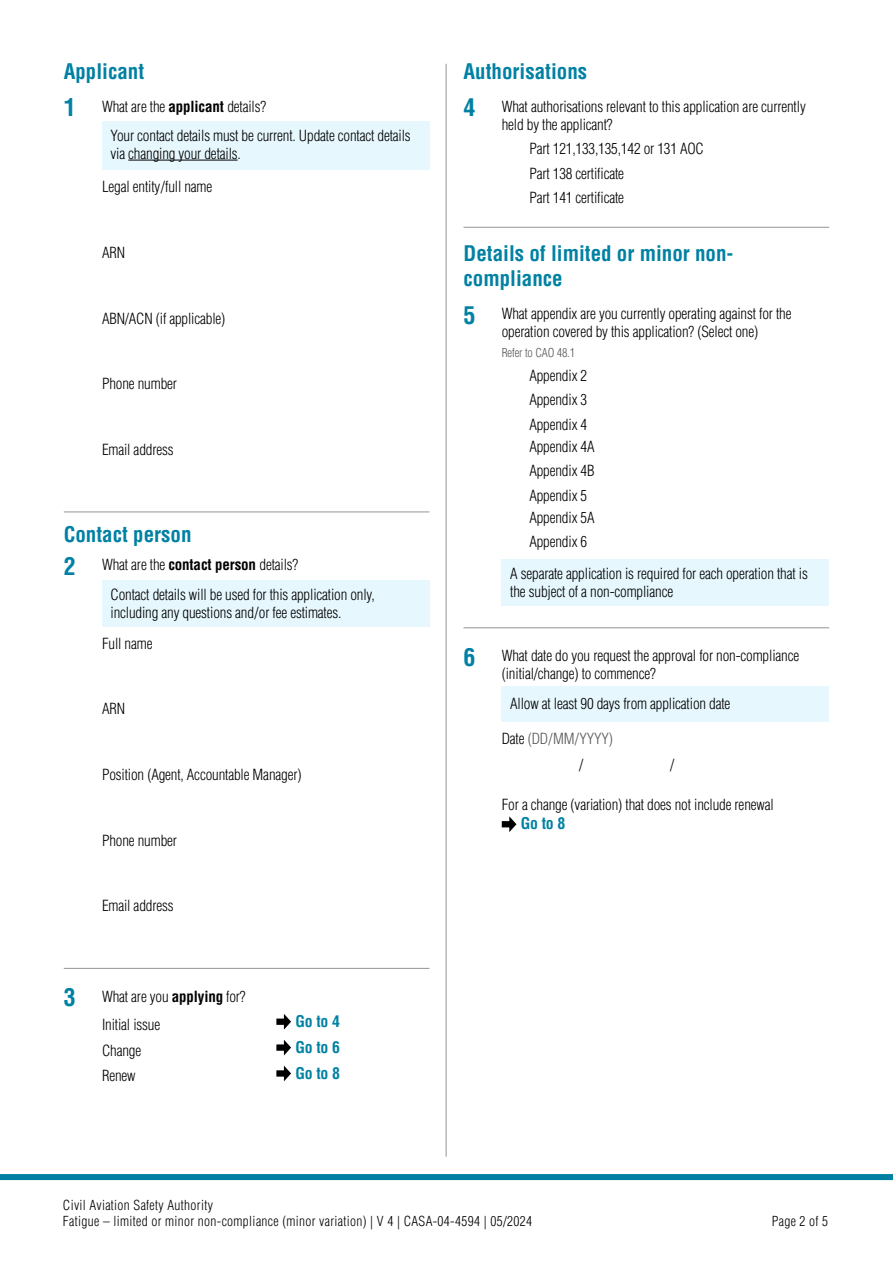
<style>
.page{position:relative;width:893px;height:1263px;background:#fff}
.page>*{position:absolute;margin:0;border:0;box-sizing:border-box;transform-origin:0 0}
.Sub-H_Cont_Bold_blue_14pt{font:700 condensed 21px/25.2px "Helvetica LT Std";color:#0081a3}
.P_10pt_SA1pt{font:700 condensed 15.75px "Helvetica LT Std";letter-spacing:-.01em;color:#0081a3}
._1SH__P_Indent_9mm_10pt{font:300 condensed 15px/18px "Helvetica LT Std";letter-spacing:-.01em;color:#000}
.P_10pt_SA1pt-2{font:300 condensed 15px/18px "Helvetica LT Std";letter-spacing:-.01em;color:#000}
.P_Indent_9mm_10pt_SA1mm{font:300 condensed 15px "Helvetica LT Std";letter-spacing:-.01em;color:#000}
.Multi-checkbox_Indent_9mm{font:300 condensed 15px "Helvetica LT Std";letter-spacing:-.01em;color:#000}
.Application_type_9mm_tabs{font:300 condensed 15px "Helvetica LT Std";letter-spacing:-.01em;color:#000}
.P_Indent_9mm_10pt_SA1mm-2{font:300 condensed 15px "Helvetica LT Std";letter-spacing:-.01em;color:#58595b}
.P_Indent_9mm_10pt_SA2mm{font:300 condensed 15px "Helvetica LT Std";color:#000}
.t1{font:300 condensed 13.5px/16.5px "Helvetica LT Std";letter-spacing:.025em;color:#000}
.P_Regs_indent_9mm_8pt{font:300 condensed 12px "Helvetica LT Std";letter-spacing:-.01em;color:#58595b}
.s1{font-weight:700;font-size:24px;color:#0081a3}
.s2{font-weight:700}
.s3{color:#000}
</style>
<div class="page">
<div style="left:0;top:1174px;width:893px;height:6px;background:#0081a3"></div>
<hr style="left:446px;top:64px;width:1px;height:1093px;background:#939598">
<div style="left:102px;top:121px;width:327px;height:49px;background:#e6f7fd"></div>
<hr style="left:128px;top:160px;width:110px;height:1px;background:#000">
<hr style="left:64px;top:512px;width:365px;height:1px;background:#939598">
<div style="left:102px;top:580px;width:327px;height:46px;background:#e6f7fd"></div>
<hr style="left:64px;top:968px;width:365px;height:1px;background:#939598">
<svg style="left:276px;top:1014px;width:15px;height:15px"></svg>
<svg style="left:276px;top:1040px;width:15px;height:15px"></svg>
<svg style="left:276px;top:1065px;width:15px;height:16px"></svg>
<hr style="left:463px;top:227px;width:366px;height:1px;background:#939598">
<div style="left:502px;top:559px;width:327px;height:47px;background:#e6f7fd"></div>
<hr style="left:463px;top:627px;width:366px;height:1px;background:#939598">
<div style="left:502px;top:686px;width:327px;height:36px;background:#e6f7fd"></div>
<svg style="left:502px;top:816px;width:14px;height:16px"></svg>
<h1 class="Sub-H_Cont_Bold_blue_14pt" style="left:64px;top:58px;width:82px">Applicant</h1>
<p class="_1SH__P_Indent_9mm_10pt" style="left:64px;top:97px;width:204px"><span class="s1">1</span> What are the <span class="s2">applicant</span> details?</p>
<p class="P_10pt_SA1pt-2" style="left:111px;top:126px;width:302px">Your contact details must be current. Update contact details via changing your details.</p>
<p class="P_Indent_9mm_10pt_SA1mm" style="left:102px;top:178px;width:112px">Legal entity/full name</p>
<p class="P_Indent_9mm_10pt_SA1mm" style="left:102px;top:243px;width:25px">ARN</p>
<p class="P_Indent_9mm_10pt_SA1mm" style="left:102px;top:309px;width:125px">ABN/ACN (if applicable)</p>
<p class="P_Indent_9mm_10pt_SA1mm" style="left:102px;top:374px;width:76px">Phone number</p>
<p class="P_Indent_9mm_10pt_SA1mm" style="left:102px;top:440px;width:73px">Email address</p>
<h1 class="Sub-H_Cont_Bold_blue_14pt" style="left:64px;top:521px;width:129px">Contact person</h1>
<p class="_1SH__P_Indent_9mm_10pt" style="left:64px;top:556px;width:236px"><span class="s1">2</span> What are the <span class="s2">contact person</span> details?</p>
<p class="P_10pt_SA1pt-2" style="left:111px;top:585px;width:266px">Contact details will be used for this application only, including any questions and/or fee estimates.</p>
<p class="P_Indent_9mm_10pt_SA1mm" style="left:102px;top:634px;width:52px">Full name</p>
<p class="P_Indent_9mm_10pt_SA1mm" style="left:102px;top:700px;width:25px">ARN</p>
<p class="P_Indent_9mm_10pt_SA1mm" style="left:102px;top:765px;width:201px">Position (Agent, Accountable Manager)</p>
<p class="P_Indent_9mm_10pt_SA1mm" style="left:102px;top:831px;width:76px">Phone number</p>
<p class="P_Indent_9mm_10pt_SA1mm" style="left:102px;top:897px;width:73px">Email address</p>
<p class="_1SH__P_Indent_9mm_10pt" style="left:64px;top:987px;width:183px"><span class="s1">3</span> What are you <span class="s2">applying</span> for?</p>
<p class="Application_type_9mm_tabs" style="left:102px;top:1015px;width:60px">Initial issue</p>
<p class="P_10pt_SA1pt" style="left:295px;top:1011px;width:46px">Go to 4</p>
<p class="Application_type_9mm_tabs" style="left:102px;top:1041px;width:41px">Change</p>
<p class="P_10pt_SA1pt" style="left:295px;top:1037px;width:46px">Go to 6</p>
<p class="Application_type_9mm_tabs" style="left:102px;top:1066px;width:35px">Renew</p>
<p class="P_10pt_SA1pt" style="left:295px;top:1063px;width:46px">Go to 8</p>
<h1 class="Sub-H_Cont_Bold_blue_14pt" style="left:463px;top:58px;width:125px">Authorisations</h1>
<p class="_1SH__P_Indent_9mm_10pt" style="left:502px;top:97px;width:306px;text-indent:-38px"><span class="s1">4</span> What authorisations relevant to this application are currently held by the applicant?</p>
<p class="Multi-checkbox_Indent_9mm" style="left:529px;top:139px;width:176px">Part 121,133,135,142 or 131 AOC</p>
<p class="Multi-checkbox_Indent_9mm" style="left:529px;top:164px;width:96px">Part 138 certificate</p>
<p class="Multi-checkbox_Indent_9mm" style="left:529px;top:188px;width:96px">Part 141 certificate</p>
<h1 class="Sub-H_Cont_Bold_blue_14pt" style="left:463px;top:241px;width:272px">Details of limited or minor non&shy;compliance</h1>
<p class="_1SH__P_Indent_9mm_10pt" style="left:463px;top:305px;width:330px;text-align:center"><span class="s1">5</span> What appendix are you currently operating against for the operation covered by this application? (Select one)</p>
<p class="P_Regs_indent_9mm_8pt" style="left:502px;top:345px;width:75px">Refer to CAO 48.1</p>
<p class="Multi-checkbox_Indent_9mm" style="left:529px;top:366px;width:59px">Appendix 2</p>
<p class="Multi-checkbox_Indent_9mm" style="left:529px;top:391px;width:59px">Appendix 3</p>
<p class="P_Indent_9mm_10pt_SA1mm" style="left:529px;top:415px;width:59px">Appendix 4</p>
<p class="Multi-checkbox_Indent_9mm" style="left:529px;top:437px;width:67px">Appendix 4A</p>
<p class="Multi-checkbox_Indent_9mm" style="left:529px;top:462px;width:67px">Appendix 4B</p>
<p class="P_Indent_9mm_10pt_SA1mm" style="left:529px;top:486px;width:59px">Appendix 5</p>
<p class="Multi-checkbox_Indent_9mm" style="left:529px;top:508px;width:67px">Appendix 5A</p>
<p class="Multi-checkbox_Indent_9mm" style="left:529px;top:533px;width:59px">Appendix 6</p>
<p class="P_10pt_SA1pt-2" style="left:510px;top:564px;width:299px">A separate application is required for each operation that is the subject of a non-compliance</p>
<p class="_1SH__P_Indent_9mm_10pt" style="left:502px;top:646px;width:299px;text-indent:-38px"><span class="s1">6</span> What date do you request the approval for non-compliance (initial/change) to commence?</p>
<p class="P_10pt_SA1pt-2" style="left:510px;top:695px;width:222px">Allow at least 90 days from application date</p>
<p class="P_Indent_9mm_10pt_SA1mm-2" style="left:502px;top:729px;width:113px"><span class="s3">Date</span> (DD/MM/YYYY)</p>
<p class="P_Indent_9mm_10pt_SA2mm" style="left:579px;top:755px;width:6px">/</p>
<p class="P_Indent_9mm_10pt_SA2mm" style="left:670px;top:755px;width:6px">/</p>
<p class="P_Indent_9mm_10pt_SA1mm" style="left:502px;top:795px;width:273px">For a change (variation) that does not include renewal</p>
<p class="P_10pt_SA1pt" style="left:521px;top:814px;width:46px">Go to 8</p>
<p class="t1" style="left:63px;top:1197px;width:471px">Civil Aviation Safety Authority<br>Fatigue – limited or minor non-compliance (minor variation) | V 4 | CASA-04-4594 | 05/2024</p>
<p class="t1" style="left:772px;top:1213px;width:58px">Page 2 of 5</p>
</div>
